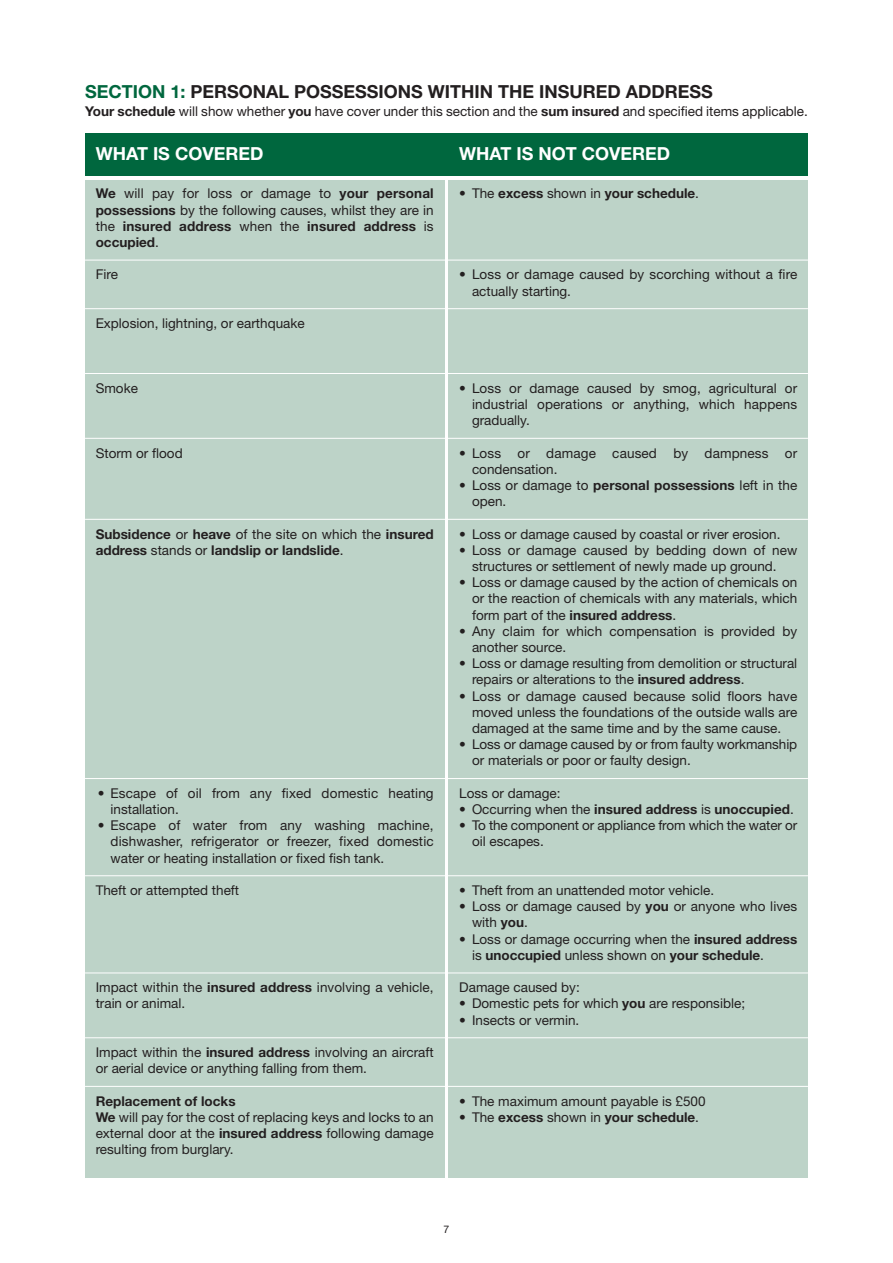
<style>
.page{position:relative;width:893px;height:1263px;background:#fff}
.page>*{position:absolute;margin:0;border:0;box-sizing:border-box;transform-origin:0 0}
.t1{font:700 18px "Helvetica Neue LT Std";color:#231f20}
.t2{font:700 18px "Helvetica Neue LT Std";color:#fff}
.t3{font:13.5px/16.2px "Helvetica Neue LT Std";color:#231f20}
.t4{font:700 13.5px/16.2px "Helvetica Neue LT Std";color:#231f20}
.t5{font:10.5px "Helvetica Neue LT Std";color:#231f20}
.s1{color:#00673e}
.s2{font-weight:700}
.s3{font-weight:400}
</style>
<div class="page">
<div style="left:85px;top:180px;width:359px;height:998px;background:#bdd3c8"></div>
<div style="left:449px;top:180px;width:359px;height:998px;background:#bdd3c8"></div>
<div style="left:85px;top:134px;width:723px;height:42px;background:#00673e"></div>
<hr style="left:85px;top:260px;width:723px;height:1px;background:#fff">
<hr style="left:85px;top:308px;width:723px;height:1px;background:#fff">
<hr style="left:85px;top:373px;width:723px;height:1px;background:#fff">
<hr style="left:85px;top:438px;width:723px;height:1px;background:#fff">
<hr style="left:85px;top:519px;width:723px;height:1px;background:#fff">
<hr style="left:85px;top:778px;width:723px;height:1px;background:#fff">
<hr style="left:85px;top:875px;width:723px;height:1px;background:#fff">
<hr style="left:85px;top:972px;width:723px;height:1px;background:#fff">
<hr style="left:85px;top:1037px;width:723px;height:1px;background:#fff">
<hr style="left:85px;top:1086px;width:723px;height:1px;background:#fff">
<h1 class="t1" style="left:85px;top:85px;width:629px"><span class="s1">SECTION 1:</span> PERSONAL POSSESSIONS WITHIN THE INSURED ADDRESS</h1>
<p class="t3" style="left:85px;top:105px;width:724px"><span class="s2">Your schedule</span> will show whether <span class="s2">you</span> have cover under this section and the <span class="s2">sum insured</span> and specified items applicable.</p>
<h1 class="t2" style="left:96px;top:147px;width:169px">WHAT IS COVERED</h1>
<h1 class="t2" style="left:459px;top:147px;width:213px">WHAT IS NOT COVERED</h1>
<p class="t3" style="left:96px;top:187px;width:340px;text-align:justify"><span class="s2">We</span> will pay for loss or damage to <span class="s2">your personal possessions</span> by the following causes, whilst they are in the <span class="s2">insured address</span> when the <span class="s2">insured address</span> is <span class="s2">occupied</span>.</p>
<p class="t3" style="left:96px;top:268px;width:24px">Fire</p>
<p class="t3" style="left:96px;top:316px;width:211px">Explosion, lightning, or earthquake</p>
<p class="t3" style="left:96px;top:381px;width:44px">Smoke</p>
<p class="t3" style="left:96px;top:446px;width:89px">Storm or flood</p>
<p class="t4" style="left:96px;top:527px;width:340px">Subsidence <span class="s3">or</span> heave <span class="s3">of the site on which the</span> insured address <span class="s3">stands or</span> landslip or landslide<span class="s3">.</span></p>
<p class="t3" style="left:111px;top:786px;width:325px;text-indent:-13px">• Escape of oil from any fixed domestic heating installation.</p>
<p class="t3" style="left:111px;top:819px;width:325px;text-align:justify;text-indent:-13px">• Escape of water from any washing machine, dishwasher, refrigerator or freezer, fixed domestic water or heating installation or fixed fish tank.</p>
<p class="t3" style="left:96px;top:883px;width:145px">Theft or attempted theft</p>
<p class="t3" style="left:96px;top:981px;width:340px">Impact within the <span class="s2">insured address</span> involving a vehicle, train or animal.</p>
<p class="t3" style="left:96px;top:1045px;width:340px">Impact within the <span class="s2">insured address</span> involving an aircraft or aerial device or anything falling from them.</p>
<p class="t3" style="left:96px;top:1094px;width:340px"><span class="s2">Replacement of locks<br>We</span> will pay for the cost of replacing keys and locks to an external door at the <span class="s2">insured address</span> following damage resulting from burglary.</p>
<p class="t4" style="left:459px;top:187px;width:241px"><span class="s3">• The</span> excess <span class="s3">shown in</span> your schedule<span class="s3">.</span></p>
<p class="t3" style="left:472px;top:268px;width:327px;text-indent:-13px">• Loss or damage caused by scorching without a fire actually starting.</p>
<p class="t3" style="left:472px;top:381px;width:327px;text-align:justify;text-indent:-13px">• Loss or damage caused by smog, agricultural or industrial operations or anything, which happens gradually.</p>
<p class="t3" style="left:472px;top:446px;width:327px;text-indent:-13px">• Loss or damage caused by dampness or condensation.</p>
<p class="t3" style="left:472px;top:478px;width:327px;text-indent:-13px">• Loss or damage to <span class="s2">personal possessions</span> left in the open.</p>
<p class="t3" style="left:459px;top:527px;width:323px">• Loss or damage caused by coastal or river erosion.</p>
<p class="t3" style="left:459px;top:543px;width:340px;text-align:center">• Loss or damage caused by bedding down of new structures or settlement of newly made up ground.</p>
<p class="t3" style="left:472px;top:576px;width:327px;text-align:justify;text-indent:-13px">• Loss or damage caused by the action of chemicals on or the reaction of chemicals with any materials, which form part of the <span class="s2">insured address</span>.</p>
<p class="t3" style="left:472px;top:624px;width:327px;text-indent:-13px">• Any claim for which compensation is provided by another source.</p>
<p class="t3" style="left:472px;top:657px;width:327px;text-indent:-13px">• Loss or damage resulting from demolition or structural repairs or alterations to the <span class="s2">insured address</span>.</p>
<p class="t3" style="left:472px;top:689px;width:327px;text-align:justify;text-indent:-13px">• Loss or damage caused because solid floors have moved unless the foundations of the outside walls are damaged at the same time and by the same cause.</p>
<p class="t3" style="left:472px;top:738px;width:327px;text-indent:-13px">• Loss or damage caused by or from faulty workmanship or materials or poor or faulty design.</p>
<p class="t3" style="left:459px;top:786px;width:103px">Loss or damage:</p>
<p class="t4" style="left:459px;top:802px;width:336px"><span class="s3">• Occurring when the</span> insured address <span class="s3">is</span> unoccupied<span class="s3">.</span></p>
<p class="t3" style="left:472px;top:819px;width:327px;text-indent:-13px">• To the component or appliance from which the water or oil escapes.</p>
<p class="t3" style="left:459px;top:883px;width:256px">• Theft from an unattended motor vehicle.</p>
<p class="t3" style="left:472px;top:900px;width:327px;text-indent:-13px">• Loss or damage caused by <span class="s2">you</span> or anyone who lives with <span class="s2">you</span>.</p>
<p class="t3" style="left:472px;top:932px;width:327px;text-indent:-13px">• Loss or damage occurring when the <span class="s2">insured address </span>is <span class="s2">unoccupied</span> unless shown on <span class="s2">your schedule</span>.</p>
<p class="t3" style="left:459px;top:981px;width:122px">Damage caused by:</p>
<p class="t3" style="left:459px;top:997px;width:287px">• Domestic pets for which <span class="s2">you</span> are responsible;</p>
<p class="t3" style="left:459px;top:1013px;width:122px">• Insects or vermin.</p>
<p class="t3" style="left:459px;top:1094px;width:248px">• The maximum amount payable is £500</p>
<p class="t4" style="left:459px;top:1110px;width:241px"><span class="s3">• The</span> excess <span class="s3">shown in</span> your schedule<span class="s3">.</span></p>
<p class="t5" style="left:444px;top:1225px;width:7px">7</p>
</div>
